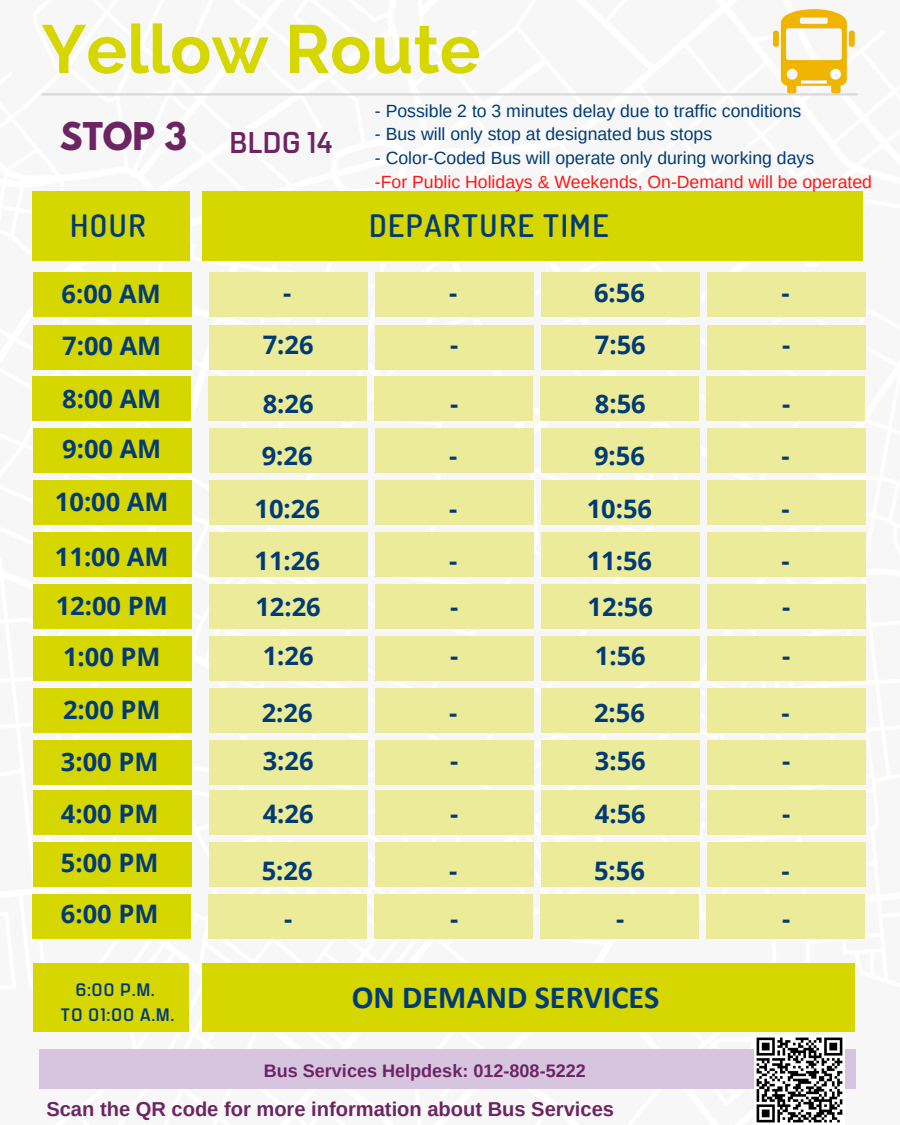
<style>
.page{position:relative;width:900px;height:1125px;background:#fff}
.page>*{position:absolute;margin:0;border:0;box-sizing:border-box;transform-origin:0 0}
.t1{font:700 68.1px "Raleway";color:#d6d600}
.t2{font:700 33.9px "League Spartan";color:#6d2463}
.t3{font:700 32.25px "Calibri";color:#003b75}
.t4{font:600 30.9px "Dosis";letter-spacing:.05em;color:#003b75}
.t5{font:700 30px "Manifold CF";color:#6d2463}
.t6{font:700 25.5px/52.2px "Open Sans";color:#003b75}
.t7{font:700 20.1px "Arimo";color:#6d2463}
.t8{font:700 18px "Arimo";color:#6d2463}
.t9{font:700 18px/24.8px "Manifold CF";letter-spacing:.05em;color:#003b75;text-align:center}
.t10{font:17.7px "Arimo";color:#003b75}
.t11{font:17.7px "Arimo";color:#ff1616}
</style>
<div class="page">
<div style="left:202px;top:192px;width:661px;height:69px;background:#d6d600"></div>
<div style="left:33px;top:192px;width:157px;height:69px;background:#d6d600"></div>
<div style="left:209px;top:272px;width:159px;height:45px;background:#ebeb99"></div>
<div style="left:39px;top:1050px;width:817px;height:39px;background:#d7c5df"></div>
<img style="left:773px;top:9px;width:81px;height:84px">
<hr style="left:42px;top:93px;width:815px;height:3px;background:#d9d9d9">
<div style="left:202px;top:964px;width:653px;height:68px;background:#d6d600"></div>
<div style="left:34px;top:964px;width:155px;height:68px;background:#d6d600"></div>
<div style="left:34px;top:272px;width:158px;height:45px;background:#d6d600"></div>
<div style="left:209px;top:325px;width:159px;height:45px;background:#ebeb99"></div>
<div style="left:34px;top:325px;width:158px;height:45px;background:#d6d600"></div>
<div style="left:208px;top:376px;width:159px;height:45px;background:#ebeb99"></div>
<div style="left:33px;top:376px;width:158px;height:45px;background:#d6d600"></div>
<div style="left:209px;top:428px;width:159px;height:45px;background:#ebeb99"></div>
<div style="left:34px;top:428px;width:158px;height:45px;background:#d6d600"></div>
<div style="left:209px;top:480px;width:159px;height:45px;background:#ebeb99"></div>
<div style="left:34px;top:480px;width:158px;height:45px;background:#d6d600"></div>
<div style="left:209px;top:532px;width:159px;height:45px;background:#ebeb99"></div>
<div style="left:34px;top:532px;width:158px;height:45px;background:#d6d600"></div>
<div style="left:209px;top:584px;width:159px;height:45px;background:#ebeb99"></div>
<div style="left:34px;top:584px;width:158px;height:45px;background:#d6d600"></div>
<div style="left:209px;top:636px;width:159px;height:45px;background:#ebeb99"></div>
<div style="left:34px;top:636px;width:158px;height:45px;background:#d6d600"></div>
<div style="left:209px;top:688px;width:159px;height:45px;background:#ebeb99"></div>
<div style="left:34px;top:688px;width:158px;height:45px;background:#d6d600"></div>
<div style="left:209px;top:740px;width:159px;height:45px;background:#ebeb99"></div>
<div style="left:34px;top:740px;width:158px;height:45px;background:#d6d600"></div>
<div style="left:209px;top:790px;width:159px;height:45px;background:#ebeb99"></div>
<div style="left:34px;top:790px;width:158px;height:45px;background:#d6d600"></div>
<div style="left:209px;top:842px;width:159px;height:45px;background:#ebeb99"></div>
<div style="left:34px;top:842px;width:158px;height:45px;background:#d6d600"></div>
<div style="left:208px;top:894px;width:159px;height:45px;background:#ebeb99"></div>
<div style="left:33px;top:894px;width:158px;height:45px;background:#d6d600"></div>
<div style="left:375px;top:272px;width:159px;height:45px;background:#ebeb99"></div>
<div style="left:375px;top:325px;width:159px;height:45px;background:#ebeb99"></div>
<div style="left:374px;top:376px;width:159px;height:45px;background:#ebeb99"></div>
<div style="left:375px;top:428px;width:159px;height:45px;background:#ebeb99"></div>
<div style="left:375px;top:480px;width:159px;height:45px;background:#ebeb99"></div>
<div style="left:375px;top:532px;width:159px;height:45px;background:#ebeb99"></div>
<div style="left:375px;top:584px;width:159px;height:45px;background:#ebeb99"></div>
<div style="left:375px;top:636px;width:159px;height:45px;background:#ebeb99"></div>
<div style="left:375px;top:688px;width:159px;height:45px;background:#ebeb99"></div>
<div style="left:375px;top:740px;width:159px;height:45px;background:#ebeb99"></div>
<div style="left:375px;top:790px;width:159px;height:45px;background:#ebeb99"></div>
<div style="left:375px;top:842px;width:159px;height:45px;background:#ebeb99"></div>
<div style="left:374px;top:894px;width:159px;height:45px;background:#ebeb99"></div>
<div style="left:541px;top:272px;width:159px;height:45px;background:#ebeb99"></div>
<div style="left:541px;top:325px;width:159px;height:45px;background:#ebeb99"></div>
<div style="left:540px;top:376px;width:159px;height:45px;background:#ebeb99"></div>
<div style="left:541px;top:428px;width:159px;height:45px;background:#ebeb99"></div>
<div style="left:541px;top:480px;width:159px;height:45px;background:#ebeb99"></div>
<div style="left:541px;top:532px;width:159px;height:45px;background:#ebeb99"></div>
<div style="left:541px;top:584px;width:159px;height:45px;background:#ebeb99"></div>
<div style="left:541px;top:636px;width:159px;height:45px;background:#ebeb99"></div>
<div style="left:541px;top:688px;width:159px;height:45px;background:#ebeb99"></div>
<div style="left:541px;top:740px;width:159px;height:45px;background:#ebeb99"></div>
<div style="left:541px;top:790px;width:159px;height:45px;background:#ebeb99"></div>
<div style="left:541px;top:842px;width:159px;height:45px;background:#ebeb99"></div>
<div style="left:540px;top:894px;width:159px;height:45px;background:#ebeb99"></div>
<div style="left:707px;top:272px;width:159px;height:45px;background:#ebeb99"></div>
<div style="left:707px;top:325px;width:159px;height:45px;background:#ebeb99"></div>
<div style="left:706px;top:376px;width:159px;height:45px;background:#ebeb99"></div>
<div style="left:707px;top:428px;width:159px;height:45px;background:#ebeb99"></div>
<div style="left:707px;top:480px;width:159px;height:45px;background:#ebeb99"></div>
<div style="left:707px;top:532px;width:159px;height:45px;background:#ebeb99"></div>
<div style="left:707px;top:584px;width:159px;height:45px;background:#ebeb99"></div>
<div style="left:707px;top:636px;width:159px;height:45px;background:#ebeb99"></div>
<div style="left:707px;top:688px;width:159px;height:45px;background:#ebeb99"></div>
<div style="left:707px;top:740px;width:159px;height:45px;background:#ebeb99"></div>
<div style="left:707px;top:790px;width:159px;height:45px;background:#ebeb99"></div>
<div style="left:707px;top:842px;width:159px;height:45px;background:#ebeb99"></div>
<div style="left:706px;top:894px;width:159px;height:45px;background:#ebeb99"></div>
<img style="left:754px;top:1037px;width:90px;height:86px">
<h1 class="t1" style="left:41px;top:9px;width:441px">Yellow Route</h1>
<p class="t10" style="left:375px;top:101px;width:428px">- Possible 2 to 3 minutes delay due to traffic conditions</p>
<p class="t10" style="left:375px;top:124px;width:339px">- Bus will only stop at designated bus stops</p>
<p class="t10" style="left:375px;top:148px;width:441px">- Color-Coded Bus will operate only during working days</p>
<p class="t11" style="left:375px;top:172px;width:499px">-For Public Holidays &amp; Weekends, On-Demand will be operated</p>
<h2 class="t2" style="left:60px;top:119px;width:129px">STOP 3</h2>
<p class="t5" style="left:230px;top:123px;width:105px">BLDG 14</p>
<p class="t4" style="left:70px;top:206px;width:77px">HOUR</p>
<p class="t4" style="left:369px;top:206px;width:241px">DEPARTURE TIME</p>
<p class="t6" style="left:62px;top:268px;width:101px;text-align:justify">6:00 AM 7:00 AM 8:00 AM</p>
<p class="t6" style="left:55px;top:421px;width:115px;line-height:53.7px">9:00 AM<br>10:00 AM<br>11:00 AM</p>
<p class="t6" style="left:56px;top:580px;width:113px;line-height:50.7px">12:00 PM<br>1:00 PM</p>
<p class="t6" style="left:61px;top:683px;width:101px;text-align:justify">2:00 PM 3:00 PM 4:00 PM</p>
<p class="t6" style="left:61px;top:837px;width:99px;line-height:51.2px">5:00 PM<br>6:00 PM</p>
<p class="t9" style="left:60px;top:976px;width:115px">6:00 P.M.<br>TO 01:00 A.M.</p>
<p class="t6" style="left:263px;top:267px;width:52px;text-align:center">-<br>7:26</p>
<p class="t6" style="left:255px;top:377px;width:67px;text-align:center">8:26<br>9:26<br>10:26<br>11:26</p>
<p class="t6" style="left:255px;top:581px;width:67px;line-height:49.5px">12:26<br>1:26</p>
<p class="t6" style="left:262px;top:689px;width:53px;line-height:47.4px">2:26<br>3:26</p>
<p class="t6" style="left:263px;top:787px;width:52px">4:26</p>
<p class="t6" style="left:262px;top:847px;width:52px;line-height:47.4px;text-align:center">5:26 -</p>
<p class="t6" style="left:449px;top:267px;width:11px">- -</p>
<p class="t6" style="left:449px;top:377px;width:11px;text-align:justify">- - - -</p>
<p class="t6" style="left:450px;top:581px;width:10px;line-height:49.5px">- -</p>
<p class="t6" style="left:449px;top:689px;width:11px;line-height:47.4px">- -</p>
<p class="t6" style="left:450px;top:787px;width:10px">-</p>
<p class="t6" style="left:449px;top:847px;width:11px;line-height:47.4px">- -</p>
<p class="t6" style="left:594px;top:267px;width:53px">6:56<br>7:56</p>
<p class="t6" style="left:587px;top:377px;width:67px;text-align:center">8:56<br>9:56<br>10:56<br>11:56</p>
<p class="t6" style="left:588px;top:581px;width:67px;line-height:49.5px">12:56<br>1:56</p>
<p class="t6" style="left:594px;top:689px;width:53px;line-height:47.4px">2:56<br>3:56</p>
<p class="t6" style="left:595px;top:787px;width:52px">4:56</p>
<p class="t6" style="left:594px;top:847px;width:52px;line-height:47.4px;text-align:center">5:56 -</p>
<p class="t3" style="left:352px;top:974px;width:309px">ON DEMAND SERVICES</p>
<p class="t8" style="left:264px;top:1060px;width:324px">Bus Services Helpdesk: 012-808-5222</p>
<p class="t7" style="left:46px;top:1098px;width:569px">Scan the QR code for more information about Bus Services</p>
<p class="t6" style="left:781px;top:267px;width:11px">- -</p>
<p class="t6" style="left:781px;top:377px;width:11px;text-align:justify">- - - -</p>
<p class="t6" style="left:782px;top:581px;width:10px;line-height:49.5px">- -</p>
<p class="t6" style="left:781px;top:689px;width:11px;line-height:47.4px">- -</p>
<p class="t6" style="left:782px;top:787px;width:10px">-</p>
<p class="t6" style="left:781px;top:847px;width:11px;line-height:47.4px">- -</p>
</div>
